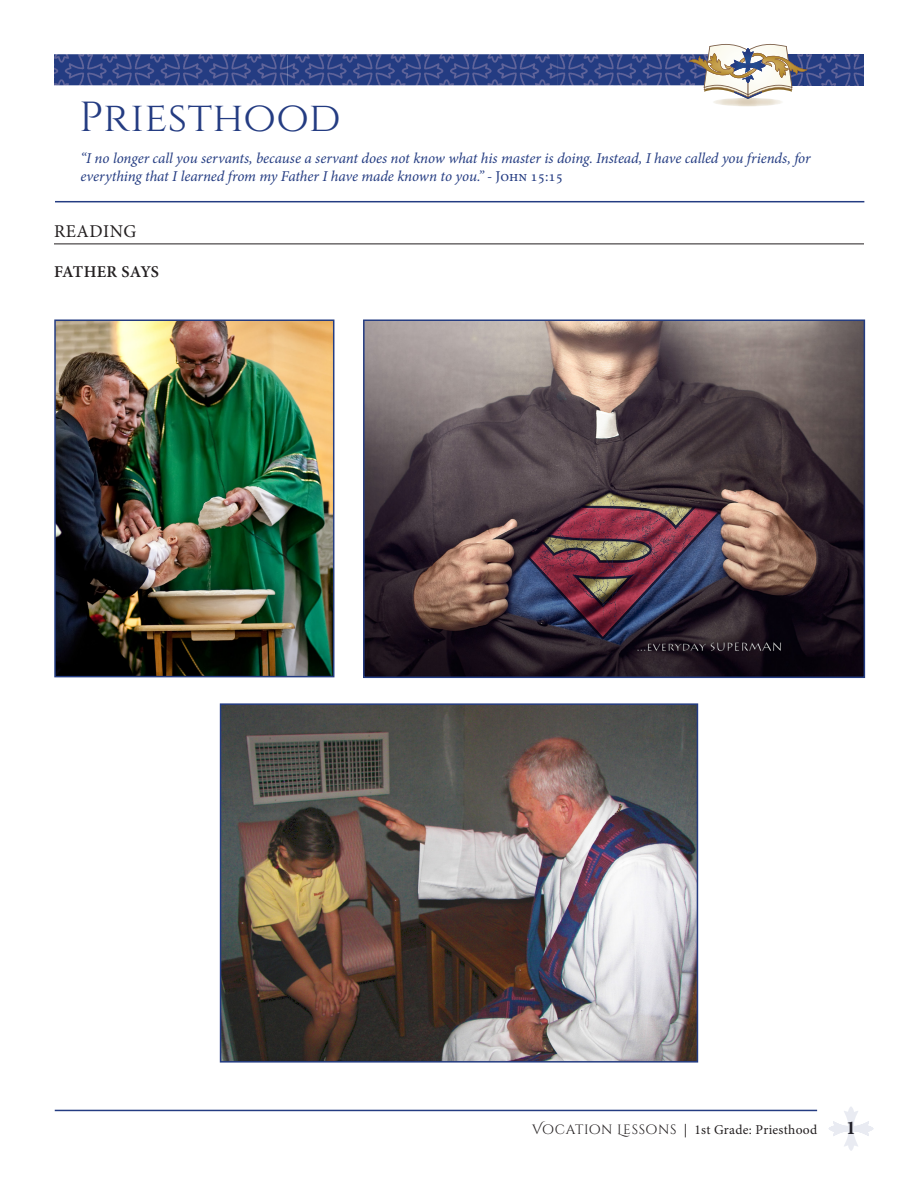
<style>
.page{position:relative;width:918px;height:1188px;background:#fff}
.page>*{position:absolute;margin:0;border:0;box-sizing:border-box;transform-origin:0 0}
.HEADER_-_main_page{font:42px "Cinzel";letter-spacing:.01em;color:#243c82}
.t1{font:700 19.5px "Minion Pro";color:#231f20}
.BODY_-_headers{font:18px "Minion Pro";letter-spacing:.03em;color:#231f20}
.BODY_-_subheads{font:600 16.5px "Minion Pro";letter-spacing:.005em;color:#231f20}
.HEADER_-_quote{font:italic 15px/18px "Minion Pro";letter-spacing:-.005em;color:#243c82}
.t2{font:13.5px "Minion Pro";letter-spacing:.02em;color:#231f20}
.s1{font-style:normal}
.s2{font-family:"Cinzel Decorative"}
</style>
<div class="page">
<img style="left:54px;top:54px;width:635px;height:31px">
<img style="left:808px;top:54px;width:56px;height:31px">
<hr style="left:55px;top:201px;width:809px;height:1px;background:#243c82">
<hr style="left:55px;top:1110px;width:762px;height:1px;background:#243c82">
<svg style="left:829px;top:1107px;width:44px;height:44px"></svg>
<svg style="left:689px;top:44px;width:119px;height:55px"></svg>
<hr style="left:54px;top:244px;width:810px;height:1px;background:#231f20">
<img style="left:366px;top:322px;width:496px;height:353px">
<div style="left:363px;top:319px;width:502px;height:359px;border:2px solid #243c82"></div>
<img style="left:57px;top:322px;width:274px;height:352px">
<div style="left:54px;top:319px;width:280px;height:358px;border:2px solid #243c82"></div>
<img style="left:223px;top:706px;width:472px;height:354px">
<div style="left:220px;top:703px;width:478px;height:360px;border:2px solid #243c82"></div>
<p class="HEADER_-_main_page" style="left:79px;top:92px;width:263px">Priesthood</p>
<p class="HEADER_-_quote" style="left:81px;top:149px;width:732px">“I no longer call you servants, because a servant does not know what his master is doing. Instead, I have called you friends, for everything that I learned from my Father I have made known to you.” - <span class="s1">John 15:15</span></p>
<p class="BODY_-_headers" style="left:54px;top:219px;width:84px">READING</p>
<p class="BODY_-_subheads" style="left:54px;top:260px;width:107px">FATHER SAYS</p>
<p class="t2" style="left:532px;top:1121px;width:286px"><span class="s2">Vocation Lessons</span> | 1st Grade: Priesthood</p>
<p class="t1" style="left:846px;top:1114px;width:11px">1</p>
</div>
